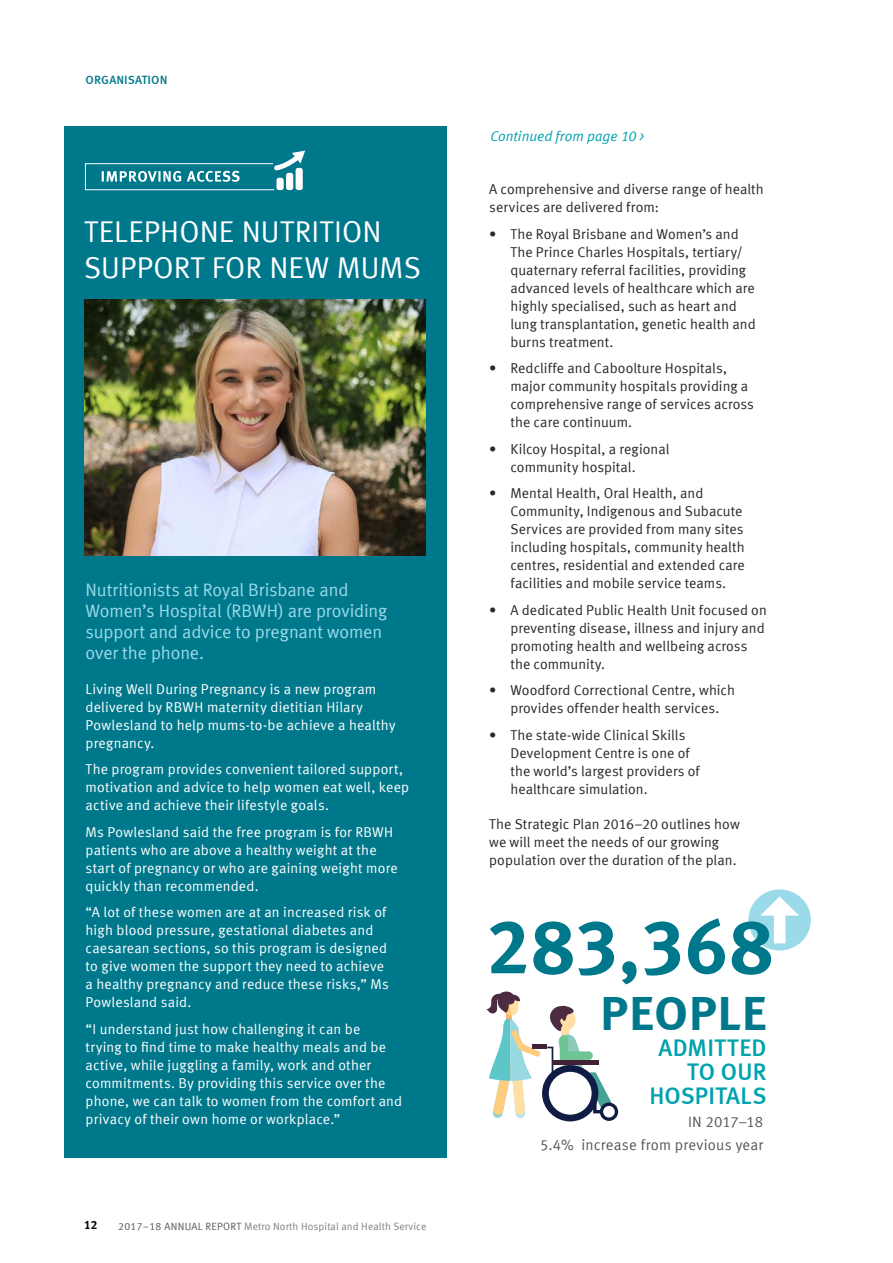
<style>
.page{position:relative;width:893px;height:1263px;background:#fff}
.page>*{position:absolute;margin:0;border:0;box-sizing:border-box;transform-origin:0 0}
.t1{font:76.5px "Meta Bold LF";letter-spacing:.015em;color:#00788c}
.t2{font:49.2px "Meta Bold LF";letter-spacing:.02em;color:#00788c}
.t3{font:30px/36px "Meta Normal LF";letter-spacing:.005em;color:#fff}
.t4{font:24px/24px "Meta Medium LF";letter-spacing:.01em;color:#00a2ae;text-align:right}
.t5{font:18px/21px "Meta Normal LF";letter-spacing:-.01em;color:#9bdae9}
.t6{font:15px/23px "Meta Normal LF";letter-spacing:.01em;color:#58595b;text-align:right}
.t7{font:14.25px/18px "Meta Normal LF";letter-spacing:.005em;color:#292829}
.t8{font:14.25px/18px "Meta Normal LF";letter-spacing:.015em;color:#fff}
.t9{font:italic 14.25px "Meta Normal LF";color:#00a2ae}
.t10{font:12px "Meta Medium LF Caps";letter-spacing:.01em;color:#00788c}
.t11{font:12px "Meta Bold LF Caps";color:#000}
.t12{font:10.5px "Meta Normal LF";letter-spacing:.01em;color:#808285}
.s1{color:#58595b}
</style>
<div class="page">
<div style="left:64px;top:126px;width:382px;height:1031px;background:#00788c"></div>
<img style="left:85px;top:300px;width:340px;height:256px">
<svg style="left:85px;top:151px;width:220px;height:39px"></svg>
<div style="left:276px;top:178px;width:8px;height:12px;background:#fff;border-radius:2px"></div>
<div style="left:296px;top:168px;width:7px;height:22px;background:#fff;border-radius:2px"></div>
<div style="left:286px;top:173px;width:7px;height:17px;background:#fff;border-radius:2px"></div>
<svg style="left:748px;top:889px;width:63px;height:61px"></svg>
<svg style="left:486px;top:991px;width:132px;height:130px"></svg>
<p class="t10" style="left:86px;top:73px;width:83px">ORGANISATION</p>
<h3 class="t3" style="left:84px;top:213px;width:338px">TELEPHONE NUTRITION<br>SUPPORT FOR NEW MUMS</h3>
<p class="t5" style="left:86px;top:579px;width:303px">Nutritionists at Royal Brisbane and<br>Women’s Hospital (RBWH) are providing support and advice to pregnant women over the phone.</p>
<p class="t8" style="left:86px;top:680px;width:311px">Living Well During Pregnancy is a new program delivered by RBWH maternity dietitian Hilary Powlesland to help mums-to-be achieve a healthy pregnancy.</p>
<p class="t8" style="left:86px;top:760px;width:325px">The program provides convenient tailored support, motivation and advice to help women eat well, keep active and achieve their lifestyle goals.</p>
<p class="t8" style="left:86px;top:823px;width:314px">Ms Powlesland said the free program is for RBWH patients who are above a healthy weight at the start of pregnancy or who are gaining weight more quickly than recommended.</p>
<p class="t8" style="left:86px;top:903px;width:305px">“A lot of these women are at an increased risk of high blood pressure, gestational diabetes and caesarean sections, so this program is designed to give women the support they need to achieve a healthy pregnancy and reduce these risks,” Ms Powlesland said.</p>
<p class="t8" style="left:86px;top:1020px;width:318px">“I understand just how challenging it can be<br>trying to find time to make healthy meals and be active, while juggling a family, work and other commitments. By providing this service over the phone, we can talk to women from the comfort and privacy of their own home or workplace.”</p>
<p class="t11" style="left:84px;top:1218px;width:15px">12</p>
<p class="t12" style="left:118px;top:1220px;width:310px"><span class="s1">2017–18 ANNUAL REPORT</span> Metro North Hospital and Health Service</p>
<p class="t9" style="left:490px;top:128px;width:155px">Continued from page 10 &gt;</p>
<p class="t7" style="left:489px;top:180px;width:276px">A comprehensive and diverse range of health services are delivered from:</p>
<p class="t7" style="left:510px;top:224px;width:247px;text-indent:-21px">• The Royal Brisbane and Women’s and The Prince Charles Hospitals, tertiary/ quaternary referral facilities, providing advanced levels of healthcare which are highly specialised, such as heart and lung transplantation, genetic health and burns treatment.</p>
<p class="t7" style="left:510px;top:359px;width:245px;text-indent:-21px">• Redcliffe and Caboolture Hospitals, major community hospitals providing a comprehensive range of services across the care continuum.</p>
<p class="t7" style="left:510px;top:439px;width:160px;text-indent:-21px">• Kilcoy Hospital, a regional community hospital.</p>
<p class="t7" style="left:510px;top:484px;width:236px;text-indent:-21px">• Mental Health, Oral Health, and Community, Indigenous and Subacute Services are provided from many sites including hospitals, community health centres, residential and extended care facilities and mobile service teams.</p>
<p class="t7" style="left:510px;top:600px;width:258px;text-indent:-21px">• A dedicated Public Health Unit focused on preventing disease, illness and injury and promoting health and wellbeing across the community.</p>
<p class="t7" style="left:489px;top:681px;width:247px;text-align:center">• Woodford Correctional Centre, which provides offender health services.</p>
<p class="t7" style="left:510px;top:725px;width:191px;text-indent:-21px">• The state-wide Clinical Skills<br>Development Centre is one of the world’s largest providers of healthcare simulation.</p>
<p class="t7" style="left:489px;top:814px;width:252px">The Strategic Plan 2016–20 outlines how we will meet the needs of our growing population over the duration of the plan.</p>
<h1 class="t1" style="left:487px;top:901px;width:287px">283,368</h1>
<h2 class="t2" style="left:601px;top:984px;width:167px">PEOPLE</h2>
<h3 class="t4" style="left:649px;top:1036px;width:119px">ADMITTED<br>TO OUR<br>HOSPITALS</h3>
<p class="t6" style="left:540px;top:1110px;width:224px">IN 2017–18<br>5.4% increase from previous year</p>
</div>
